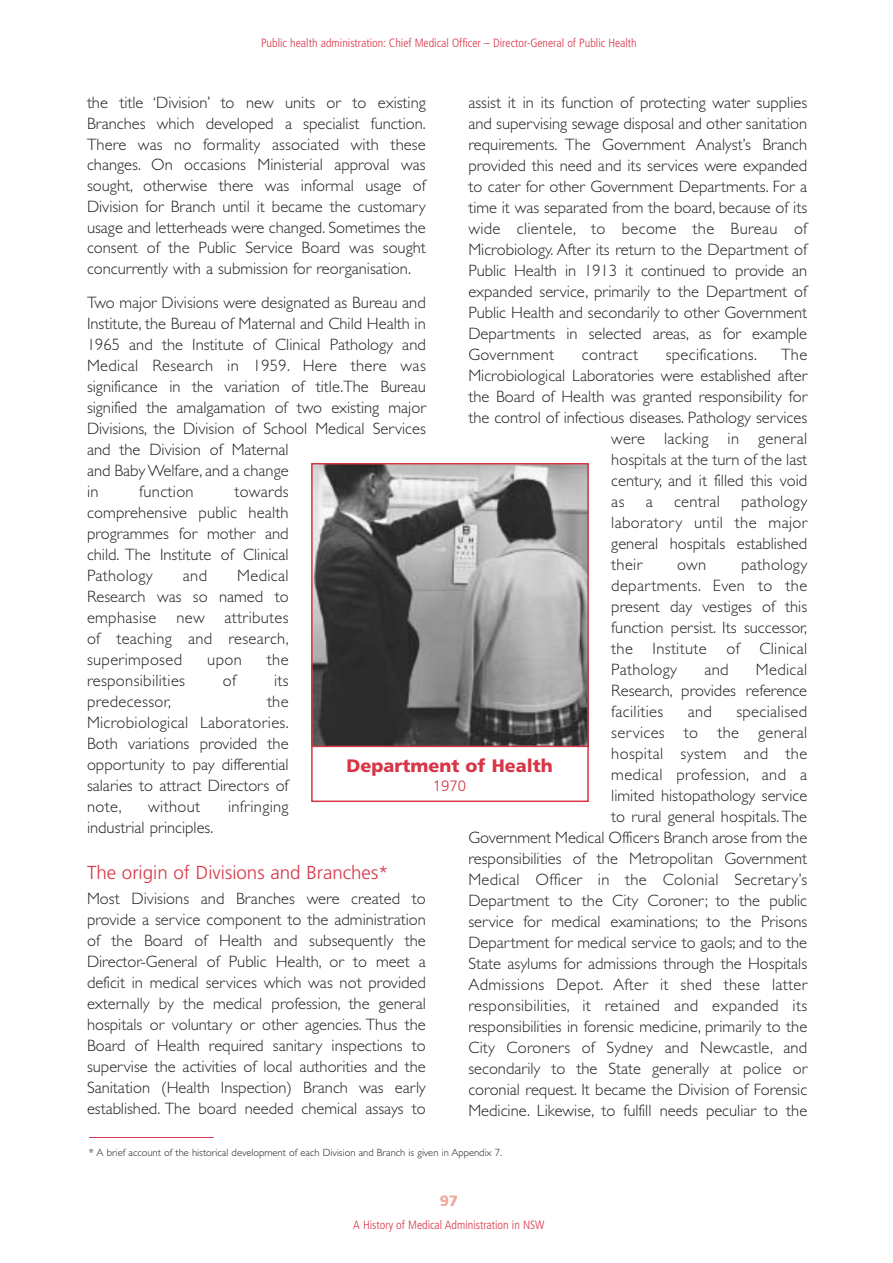
<style>
.page{position:relative;width:893px;height:1263px;background:#fff}
.page>*{position:absolute;margin:0;border:0;box-sizing:border-box;transform-origin:0 0}
.t1{font:300 18.75px "Frutiger";color:#d73647}
.t2{font:900 18px "Frutiger";color:#d73647}
.t3{font:300 16.5px/21px "Gill Sans";color:#231f20;text-align:justify}
.t4{font:300 16.5px "Gill Sans";letter-spacing:.02em;color:#231f20}
.t5{font:300 15px "Frutiger";color:#d73647}
.t6{font:900 15px "Frutiger";color:#edaaa0}
.t7{font:300 condensed 12px "Frutiger";color:#d73647}
.t8{font:300 10.5px "Gill Sans";color:#231f20}
</style>
<div class="page">
<img style="left:314px;top:466px;width:271px;height:280px">
<div style="left:311px;top:463px;width:277px;height:339px;border:2px solid #d73647"></div>
<hr style="left:89px;top:1137px;width:125px;height:1px;background:#d73647">
<hr style="left:311px;top:746px;width:277px;height:1px;background:#d73647">
<p class="t7" style="left:261px;top:38px;width:377px">Public health administration: Chief Medical Officer – Director-General of Public Health</p>
<p class="t3" style="left:468px;top:94px;width:340px">assist it in its function of protecting water supplies and supervising sewage disposal and other sanitation requirements. The Government Analyst’s Branch provided this need and its services were expanded to cater for other Government Departments. For a time it was separated from the board, because of its wide clientele, to become the Bureau of Microbiology. After its return to the Department of Public Health in 1913 it continued to provide an expanded service, primarily to the Department of Public Health and secondarily to other Government Departments in selected areas, as for example Government</p>
<p class="t3" style="left:87px;top:94px;width:340px">the title ‘Division’ to new units or to existing Branches which developed a specialist function.<br>There was no formality associated with these changes. On occasions Ministerial approval was sought, otherwise there was informal usage of Division for Branch until it became the customary usage and letterheads were changed. Sometimes the consent of the Public Service Board was sought concurrently with a submission for reorganisation.</p>
<p class="t3" style="left:87px;top:293px;width:340px;text-align:left">Two major Divisions were designated as Bureau and Institute, the Bureau of Maternal and Child Health in 1965 and the Institute of Clinical Pathology and Medical Research in 1959. Here there was significance in the variation of title.The Bureau signified the amalgamation of two existing major Divisions, the Division of School Medical Services and the Division of Maternal<br>and Baby Welfare, and a change<br>in</p>
<p class="t4" style="left:582px;top:349px;width:58px">contract</p>
<p class="t4" style="left:665px;top:349px;width:93px">specifications.</p>
<p class="t3" style="left:781px;top:346px;width:28px">The</p>
<p class="t3" style="left:468px;top:367px;width:340px">Microbiological Laboratories were established after</p>
<p class="t3" style="left:468px;top:388px;width:340px">the Board of Health was granted responsibility for</p>
<p class="t3" style="left:468px;top:409px;width:340px">the control of infectious diseases. Pathology services</p>
<p class="t4" style="left:611px;top:433px;width:197px">were lacking in general</p>
<p class="t3" style="left:611px;top:451px;width:197px">hospitals at the turn of the last</p>
<p class="t3" style="left:611px;top:472px;width:197px">century, and it filled this void</p>
<p class="t3" style="left:611px;top:493px;width:15px">as</p>
<p class="t3" style="left:645px;top:493px;width:9px">a</p>
<p class="t4" style="left:674px;top:496px;width:47px">central</p>
<p class="t4" style="left:139px;top:485px;width:56px">function</p>
<p class="t3" style="left:87px;top:482px;width:203px;text-indent:147px">towards comprehensive public health programmes for mother and child. The Institute of Clinical Pathology</p>
<p class="t3" style="left:611px;top:493px;width:197px;text-indent:130px">pathology laboratory until the major general hospitals established their</p>
<p class="t3" style="left:611px;top:556px;width:197px;text-indent:130px">pathology departments. Even to the present day vestiges of this function persist. Its successor, the Institute of Clinical Pathology</p>
<p class="t3" style="left:677px;top:556px;width:31px">own</p>
<p class="t3" style="left:87px;top:566px;width:203px;text-indent:150px">Medical Research was so named to emphasise new attributes of teaching and research, superimposed</p>
<p class="t3" style="left:183px;top:566px;width:26px">and</p>
<p class="t3" style="left:207px;top:650px;width:36px">upon</p>
<p class="t3" style="left:267px;top:650px;width:23px">the</p>
<p class="t3" style="left:611px;top:661px;width:197px;text-indent:145px">Medical Research, provides reference facilities</p>
<p class="t3" style="left:704px;top:661px;width:26px">and</p>
<p class="t4" style="left:87px;top:674px;width:100px">responsibilities</p>
<p class="t3" style="left:223px;top:671px;width:15px">of</p>
<p class="t3" style="left:274px;top:671px;width:16px">its</p>
<p class="t4" style="left:87px;top:695px;width:86px">predecessor,</p>
<p class="t3" style="left:87px;top:692px;width:203px;text-indent:180px">the Microbiological Laboratories.<br>Both variations provided the opportunity to pay differential salaries to attract Directors of note,</p>
<p class="t3" style="left:468px;top:703px;width:340px;text-align:right">specialised<br>services to the general<br>hospital system and the<br>medical profession, and a<br>limited histopathology service<br>to rural general hospitals. The<br>Government Medical Officers Branch arose from the responsibilities of the Metropolitan Government Medical Officer in the Colonial Secretary’s Department to the City Coroner; to the public service for medical examinations; to the Prisons Department for medical service to gaols; and to the State asylums for admissions through the Hospitals Admissions Depot. After it shed these latter responsibilities, it retained and expanded its responsibilities in forensic medicine, primarily to the City Coroners of Sydney and Newcastle, and secondarily to the State generally at police or coronial request. It became the Division of Forensic Medicine. Likewise, to fulfill needs peculiar to the</p>
<p class="t3" style="left:687px;top:703px;width:26px">and</p>
<p class="t2" style="left:346px;top:758px;width:208px">Department of Health</p>
<p class="t5" style="left:433px;top:780px;width:35px">1970</p>
<p class="t4" style="left:148px;top:800px;width:53px">without</p>
<p class="t4" style="left:228px;top:800px;width:62px">infringing</p>
<p class="t3" style="left:87px;top:818px;width:128px">industrial principles.</p>
<p class="t1" style="left:87px;top:865px;width:303px">The origin of Divisions and Branches*</p>
<p class="t3" style="left:87px;top:890px;width:340px">Most Divisions and Branches were created to provide a service component to the administration of the Board of Health and subsequently the Director-General of Public Health, or to meet a deficit in medical services which was not provided externally by the medical profession, the general hospitals or voluntary or other agencies. Thus the Board of Health required sanitary inspections to supervise the activities of local authorities and the Sanitation (Health Inspection) Branch was early established. The board needed chemical assays to</p>
<p class="t8" style="left:89px;top:1149px;width:414px">* A brief account of the historical development of each Division and Branch is given in Appendix 7.</p>
<p class="t6" style="left:440px;top:1194px;width:20px">97</p>
<p class="t7" style="left:353px;top:1220px;width:193px">A History of Medical Administration in NSW</p>
</div>
